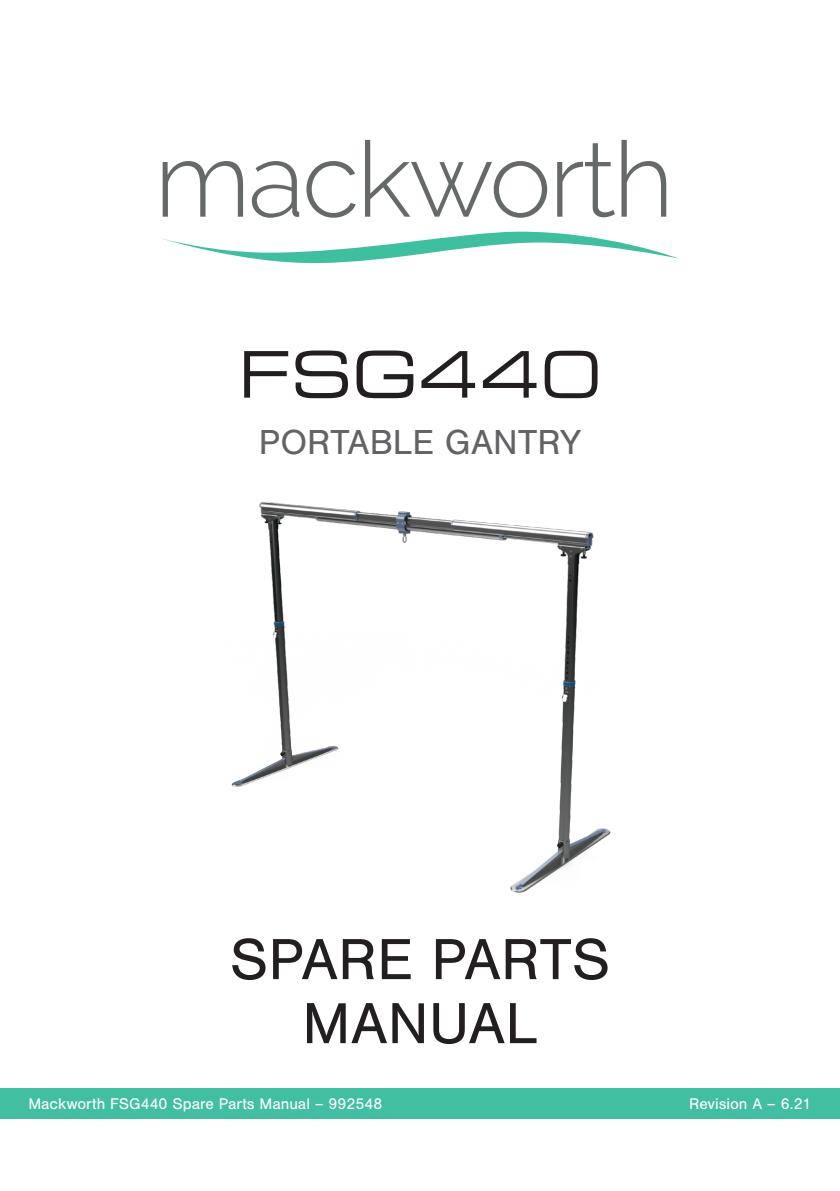
<style>
.page{position:relative;width:840px;height:1191px;background:#fff}
.page>*{position:absolute;margin:0;border:0;box-sizing:border-box;transform-origin:0 0}
.t1{font:expanded 64px "Square 721 BT";letter-spacing:.005em;color:#231f20}
.t2{font:60px "Nimbus San";color:#231f20}
.t3{font:36px "Nimbus San";color:#636366}
.t4{font:16px "Nimbus San";color:#fff}
</style>
<div class="page">
<div style="left:0;top:1089px;width:839px;height:30px;background:#42bea0"></div>
<svg style="left:162px;top:161px;width:81px;height:56px"></svg>
<svg style="left:252px;top:161px;width:47px;height:57px"></svg>
<svg style="left:306px;top:161px;width:49px;height:57px"></svg>
<svg style="left:365px;top:140px;width:182px;height:78px"></svg>
<svg style="left:557px;top:143px;width:57px;height:74px"></svg>
<svg style="left:621px;top:140px;width:45px;height:77px"></svg>
<svg style="left:162px;top:231px;width:516px;height:32px"></svg>
<img style="left:231px;top:502px;width:380px;height:391px">
<p class="t1" style="left:238px;top:336px;width:364px">FSG440</p>
<p class="t3" style="left:259px;top:422px;width:323px">PORTABLE GANTRY</p>
<p class="t2" style="left:229px;top:926px;width:382px">SPARE PARTS</p>
<p class="t2" style="left:302px;top:990px;width:237px">MANUAL</p>
<p class="t4" style="left:28px;top:1095px;width:355px">Mackworth FSG440 Spare Parts Manual – 992548</p>
<p class="t4" style="left:689px;top:1095px;width:124px">Revision A – 6.21</p>
</div>
